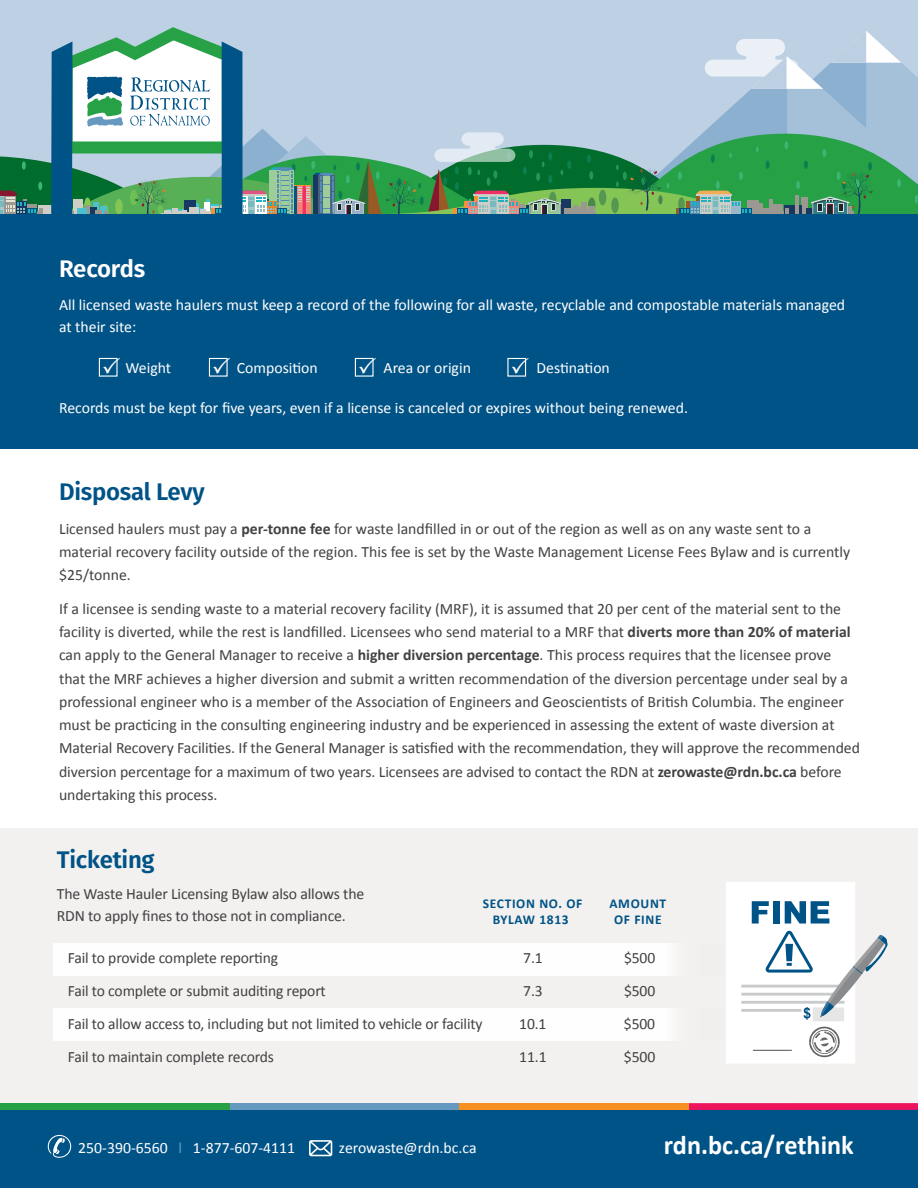
<style>
.page{position:relative;width:918px;height:1188px;background:#fff}
.page>*{position:absolute;margin:0;border:0;box-sizing:border-box;transform-origin:0 0}
.t1{font:700 27px "Calibri";color:#fff}
.t2{font:600 24px "Fira Sans";letter-spacing:-.01em;color:#005387}
.t3{font:600 24px "Fira Sans";letter-spacing:-.015em;color:#fff}
.t4{font:15.75px/23.2px "Calibri";color:#414042}
.t5{font:15.75px/22.5px "Calibri";color:#fff}
.t6{font:700 13.5px "Calibri";letter-spacing:.05em;color:#005387}
.s1{font-weight:700}
.s2{color:#6599bf}
</style>
<div class="page">
<div style="left:0;top:214px;width:918px;height:234px;background:#005387"></div>
<div style="left:0;top:829px;width:918px;height:351px;background:#f3f1ef"></div>
<div style="left:54px;top:1008px;width:670px;height:33px;background:#fefefe"></div>
<div style="left:54px;top:943px;width:670px;height:32px;background:#fefefe"></div>
<div style="left:0;top:1104px;width:918px;height:84px;background:#005387"></div>
<svg style="left:48px;top:1135px;width:23px;height:23px"></svg>
<svg style="left:309px;top:1140px;width:23px;height:16px"></svg>
<div style="left:0;top:1103px;width:248px;height:7px;background:#26a146"></div>
<div style="left:230px;top:1103px;width:243px;height:7px;background:#6599bf"></div>
<div style="left:689px;top:1103px;width:229px;height:7px;background:#ed135d"></div>
<div style="left:459px;top:1103px;width:230px;height:7px;background:#f7901e"></div>
<div style="left:726px;top:882px;width:129px;height:182px;background:#fff"></div>
<svg style="left:765px;top:931px;width:48px;height:42px"></svg>
<svg style="left:752px;top:901px;width:17px;height:23px"></svg>
<div style="left:773px;top:901px;width:7px;height:23px;background:#005387"></div>
<svg style="left:785px;top:901px;width:44px;height:23px"></svg>
<svg style="left:803px;top:1007px;width:7px;height:13px"></svg>
<svg style="left:809px;top:1027px;width:31px;height:30px"></svg>
<hr style="left:741px;top:985px;width:104px;height:3px;background:#c9cacc">
<hr style="left:741px;top:993px;width:104px;height:3px;background:#c9cacc">
<hr style="left:741px;top:1001px;width:104px;height:3px;background:#c9cacc">
<hr style="left:741px;top:1009px;width:60px;height:3px;background:#c9cacc">
<hr style="left:753px;top:1050px;width:39px;height:1px;background:#5f6062">
<div style="left:813px;top:1007px;width:31px;height:14px;background:#e6e6e6"></div>
<svg style="left:820px;top:935px;width:68px;height:82px"></svg>
<div style="left:99px;top:358px;width:19px;height:19px;border:1px solid #fff"></div>
<div style="left:209px;top:358px;width:19px;height:19px;border:1px solid #fff"></div>
<div style="left:355px;top:358px;width:19px;height:19px;border:1px solid #fff"></div>
<div style="left:0;top:0;width:918px;height:21px;background:#bed1e4"></div>
<svg style="left:0;top:21px;width:918px;height:193px;background:#90bbb6"></svg>
<svg style="left:103px;top:357px;width:15px;height:16px"></svg>
<svg style="left:213px;top:357px;width:15px;height:16px"></svg>
<svg style="left:359px;top:357px;width:15px;height:16px"></svg>
<svg style="left:512px;top:357px;width:15px;height:16px"></svg>
<h2 class="t3" style="left:59px;top:249px;width:88px">Records</h2>
<p class="t5" style="left:59px;top:293px;width:788px">All licensed waste haulers must keep a record of the following for all waste, recyclable and compostable materials managed at their site:</p>
<p class="t5" style="left:126px;top:356px;width:47px">Weight</p>
<p class="t5" style="left:237px;top:356px;width:82px">Composition</p>
<p class="t5" style="left:384px;top:356px;width:89px">Area or origin</p>
<p class="t5" style="left:537px;top:356px;width:75px">Destination</p>
<p class="t5" style="left:59px;top:396px;width:630px">Records must be kept for five years, even if a license is canceled or expires without being renewed.</p>
<h2 class="t2" style="left:59px;top:472px;width:147px">Disposal Levy</h2>
<p class="t4" style="left:59px;top:516px;width:793px">Licensed haulers must pay a <span class="s1">per-tonne fee</span> for waste landfilled in or out of the region as well as on any waste sent to a material recovery facility outside of the region. This fee is set by the Waste Management License Fees Bylaw and is currently $25/tonne.</p>
<p class="t4" style="left:59px;top:596px;width:802px">If a licensee is sending waste to a material recovery facility (MRF), it is assumed that 20 per cent of the material sent to the facility is diverted, while the rest is landfilled. Licensees who send material to a MRF that <span class="s1">diverts more than 20% of material </span>can apply to the General Manager to receive a <span class="s1">higher diversion percentage</span>. This process requires that the licensee prove that the MRF achieves a higher diversion and submit a written recommendation of the diversion percentage under seal by a professional engineer who is a member of the Association of Engineers and Geoscientists of British Columbia. The engineer must be practicing in the consulting engineering industry and be experienced in assessing the extent of waste diversion at Material Recovery Facilities. If the General Manager is satisfied with the recommendation, they will approve the recommended diversion percentage for a maximum of two years. Licensees are advised to contact the RDN at <span class="s1">zerowaste@rdn.bc.ca</span> before undertaking this process.</p>
<h2 class="t2" style="left:57px;top:840px;width:99px">Ticketing</h2>
<p class="t4" style="left:57px;top:882px;width:309px;line-height:22.5px">The Waste Hauler Licensing Bylaw also allows the<br>RDN to apply fines to those not in compliance.</p>
<p class="t6" style="left:483px;top:894px;width:101px">SECTION NO. OF</p>
<p class="t6" style="left:609px;top:894px;width:58px">AMOUNT</p>
<p class="t6" style="left:493px;top:910px;width:78px">BYLAW 1813</p>
<p class="t6" style="left:614px;top:910px;width:49px">OF FINE</p>
<p class="t4" style="left:68px;top:946px;width:212px">Fail to provide complete reporting</p>
<p class="t4" style="left:523px;top:946px;width:21px">7.1</p>
<p class="t4" style="left:624px;top:946px;width:33px">$500</p>
<p class="t4" style="left:68px;top:979px;width:260px">Fail to complete or submit auditing report</p>
<p class="t4" style="left:523px;top:979px;width:21px">7.3</p>
<p class="t4" style="left:624px;top:979px;width:33px">$500</p>
<p class="t4" style="left:68px;top:1012px;width:416px">Fail to allow access to, including but not limited to vehicle or facility</p>
<p class="t4" style="left:519px;top:1012px;width:29px">10.1</p>
<p class="t4" style="left:624px;top:1012px;width:33px">$500</p>
<p class="t4" style="left:68px;top:1045px;width:208px">Fail to maintain complete records</p>
<p class="t4" style="left:519px;top:1045px;width:29px">11.1</p>
<p class="t4" style="left:624px;top:1045px;width:33px">$500</p>
<p class="t5" style="left:78px;top:1136px;width:218px">250-390-6560 <span class="s2">l</span> 1-877-607-4111</p>
<p class="t5" style="left:339px;top:1136px;width:139px">zerowaste@rdn.bc.ca</p>
<h1 class="t1" style="left:664px;top:1126px;width:191px">rdn.bc.ca/rethink</h1>
</div>
